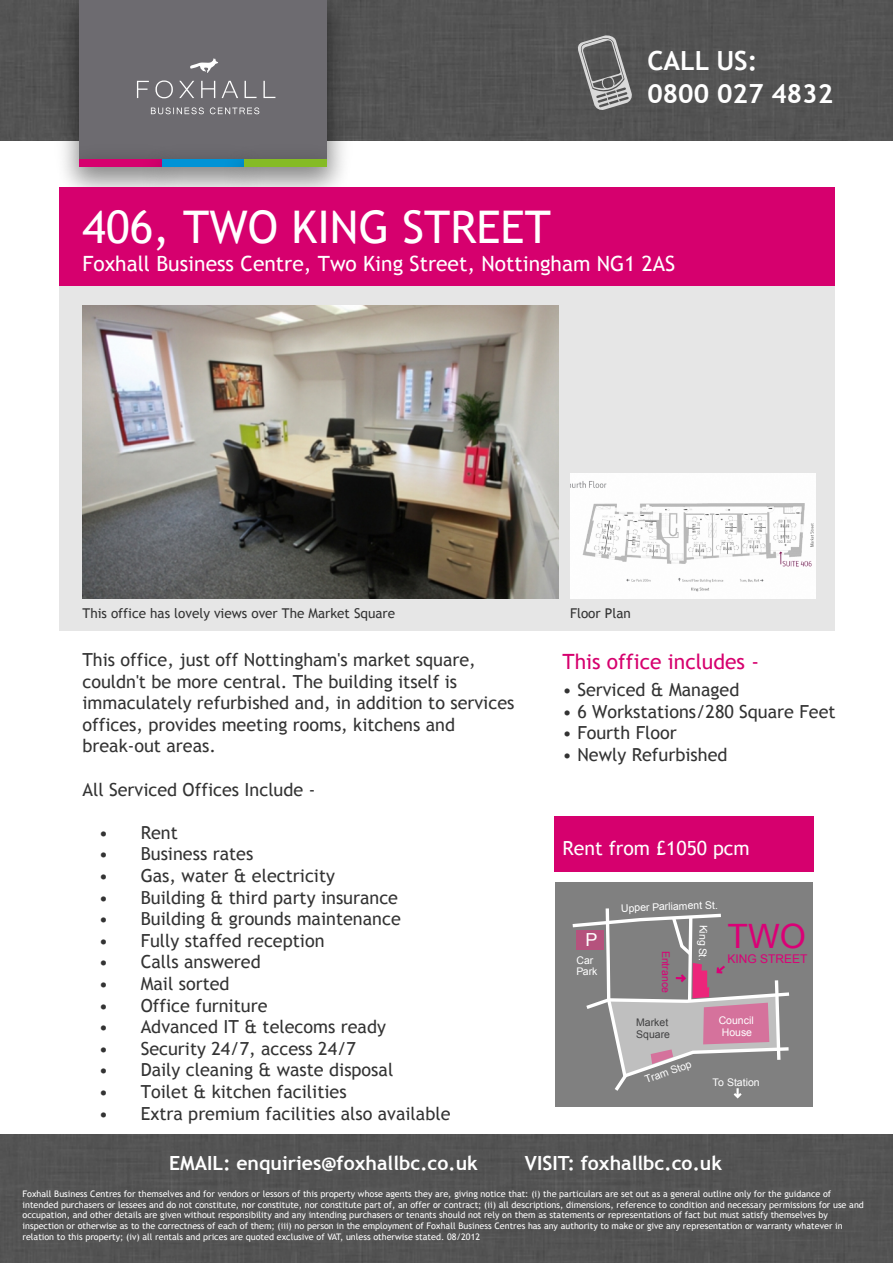
<style>
.page{position:relative;width:893px;height:1263px;background:#fff}
.page>*{position:absolute;margin:0;border:0;box-sizing:border-box;transform-origin:0 0}
.t1{font:45px "Trebuchet MS";color:#fff}
.t2{font:33.6px "Arial";color:#da0076}
.t3{font:700 26.4px/32.4px "Trebuchet MS";color:#fff}
.t4{font:21px "Trebuchet MS";color:#fff}
.t5{font:21px "Trebuchet MS";color:#d6006e}
.t6{font:700 19.5px "Trebuchet MS";color:#fff}
.t7{font:19.5px "Trebuchet MS";color:#fff}
.t8{font:18px/21.6px "Trebuchet MS";color:#333}
.t9{font:18px "Arial";color:#fff}
.t10{font:13.5px "Trebuchet MS";color:#333}
.t11{font:12px "Arial";color:#da0076}
.t12{font:10.5px/11.4px "Arial";color:#fff}
.t13{font:10.5px/11.4px "Arial";color:#404041}
.t14{font:10.5px "Arial";color:#da0076}
.t15{font:9px/10.8px "Trebuchet MS";color:#fff}
</style>
<div class="page">
<div style="left:0;top:1134px;width:893px;height:129px;background:#535353"></div>
<div style="left:59px;top:268px;width:775px;height:363px;background:#e6e6e6"></div>
<div style="left:0;top:0;width:893px;height:140px;background:#535353"></div>
<img style="left:46px;top:0;width:314px;height:137px">
<div style="left:79px;top:0;width:248px;height:159px;background:#6d6b70"></div>
<svg style="left:137px;top:81px;width:12px;height:17px"></svg>
<svg style="left:155px;top:80px;width:18px;height:18px"></svg>
<svg style="left:179px;top:81px;width:15px;height:17px"></svg>
<svg style="left:201px;top:81px;width:14px;height:17px"></svg>
<svg style="left:222px;top:81px;width:16px;height:17px"></svg>
<svg style="left:245px;top:81px;width:12px;height:17px"></svg>
<svg style="left:263px;top:81px;width:12px;height:17px"></svg>
<svg style="left:190px;top:58px;width:28px;height:15px"></svg>
<svg style="left:151px;top:107px;width:53px;height:7px"></svg>
<svg style="left:210px;top:107px;width:49px;height:7px"></svg>
<img style="left:46px;top:137px;width:83px;height:50px">
<div style="left:79px;top:159px;width:83px;height:8px;background:#d6006e"></div>
<div style="left:162px;top:159px;width:83px;height:8px;background:#0093d6"></div>
<img style="left:212px;top:137px;width:148px;height:50px">
<div style="left:244px;top:159px;width:83px;height:8px;background:#85bb25"></div>
<svg style="left:577px;top:35px;width:56px;height:76px;background:#777"></svg>
<div style="left:59px;top:187px;width:775px;height:99px;background:#d6006e"></div>
<div style="left:555px;top:882px;width:257px;height:224px;background:#808080"></div>
<svg style="left:572px;top:908px;width:218px;height:190px"></svg>
<div style="left:555px;top:817px;width:259px;height:55px;background:#d6006e"></div>
<img style="left:82px;top:305px;width:476px;height:293px">
<img style="left:570px;top:473px;width:245px;height:125px">
<h3 class="t3" style="left:647px;top:45px;width:187px">CALL US:<br>0800 027 4832</h3>
<h1 class="t1" style="left:82px;top:201px;width:470px">406, TWO KING STREET</h1>
<h3 class="t4" style="left:82px;top:252px;width:594px">Foxhall Business Centre, Two King Street, Nottingham NG1 2AS</h3>
<h3 class="t10" style="left:82px;top:605px;width:314px">This office has lovely views over The Market Square</h3>
<h3 class="t10" style="left:570px;top:605px;width:62px">Floor Plan</h3>
<h3 class="t8" style="left:82px;top:649px;width:433px">This office, just off Nottingham's market square, couldn't be more central. The building itself is immaculately refurbished and, in addition to services offices, provides meeting rooms, kitchens and break-out areas.</h3>
<h3 class="t8" style="left:82px;top:778px;width:234px">All Serviced Offices Include -</h3>
<h3 class="t8" style="left:99px;top:821px;width:11px">•</h3>
<h3 class="t8" style="left:141px;top:821px;width:39px">Rent</h3>
<h3 class="t8" style="left:99px;top:843px;width:11px">•</h3>
<h3 class="t8" style="left:141px;top:843px;width:114px">Business rates</h3>
<h3 class="t8" style="left:99px;top:865px;width:11px">•</h3>
<h3 class="t8" style="left:141px;top:865px;width:196px">Gas, water &amp; electricity</h3>
<h3 class="t8" style="left:99px;top:886px;width:11px">•</h3>
<h3 class="t8" style="left:141px;top:886px;width:259px">Building &amp; third party insurance</h3>
<h3 class="t8" style="left:99px;top:908px;width:11px">•</h3>
<h3 class="t8" style="left:141px;top:908px;width:262px">Building &amp; grounds maintenance</h3>
<h3 class="t8" style="left:99px;top:929px;width:11px">•</h3>
<h3 class="t8" style="left:141px;top:929px;width:185px">Fully staffed reception</h3>
<h3 class="t8" style="left:99px;top:951px;width:11px">•</h3>
<h3 class="t8" style="left:141px;top:951px;width:122px">Calls answered</h3>
<h3 class="t8" style="left:99px;top:973px;width:11px">•</h3>
<h3 class="t8" style="left:141px;top:973px;width:90px">Mail sorted</h3>
<h3 class="t8" style="left:99px;top:994px;width:11px">•</h3>
<h3 class="t8" style="left:141px;top:994px;width:128px">Office furniture</h3>
<h3 class="t8" style="left:99px;top:1016px;width:11px">•</h3>
<h3 class="t8" style="left:141px;top:1016px;width:247px">Advanced IT &amp; telecoms ready</h3>
<h3 class="t8" style="left:99px;top:1037px;width:11px">•</h3>
<h3 class="t8" style="left:141px;top:1037px;width:217px">Security 24/7, access 24/7</h3>
<h3 class="t8" style="left:99px;top:1059px;width:11px">•</h3>
<h3 class="t8" style="left:141px;top:1059px;width:254px">Daily cleaning &amp; waste disposal</h3>
<h3 class="t8" style="left:99px;top:1081px;width:11px">•</h3>
<h3 class="t8" style="left:141px;top:1081px;width:208px">Toilet &amp; kitchen facilities</h3>
<h3 class="t8" style="left:99px;top:1102px;width:11px">•</h3>
<h3 class="t8" style="left:141px;top:1102px;width:311px">Extra premium facilities also available</h3>
<h3 class="t5" style="left:562px;top:649px;width:198px">This office includes -</h3>
<h3 class="t8" style="left:562px;top:679px;width:178px">• Serviced &amp; Managed</h3>
<h3 class="t8" style="left:562px;top:700px;width:275px">• 6 Workstations/280 Square Feet</h3>
<h3 class="t8" style="left:562px;top:722px;width:116px">• Fourth Floor</h3>
<h3 class="t8" style="left:562px;top:743px;width:166px">• Newly Refurbished</h3>
<h3 class="t7" style="left:562px;top:837px;width:189px">Rent from £1050 pcm</h3>
<h3 class="t9" style="left:585px;top:928px;width:14px">P</h3>
<p class="t12" style="left:576px;top:954px;width:23px">Car<br>Park</p>
<p class="t12" style="left:621px;top:902px;width:98px;rotate:-2deg">Upper Parliament St.</p>
<p class="t12" style="left:709px;top:925px;width:38px;rotate:91deg">K gni . tS</p>
<p class="t14" style="left:673px;top:950px;width:44px;rotate:90deg">Entrance</p>
<h2 class="t2" style="left:727px;top:914px;width:80px">TWO</h2>
<h3 class="t11" style="left:727px;top:951px;width:81px">KING STREET</h3>
<p class="t13" style="left:636px;top:1017px;width:35px">Market<br>Square</p>
<p class="t12" style="left:719px;top:1015px;width:37px">Council<br>House</p>
<p class="t12" style="left:643px;top:1074px;width:50px;rotate:-20deg">Tram Stop</p>
<p class="t12" style="left:713px;top:1076px;width:49px">To Station</p>
<h3 class="t6" style="left:169px;top:1150px;width:310px">EMAIL: enquiries@foxhallbc.co.uk</h3>
<h3 class="t6" style="left:525px;top:1150px;width:199px">VISIT: foxhallbc.co.uk</h3>
<p class="t15" style="left:23px;top:1188px;width:843px">Foxhall Business Centres for themselves and for vendors or lessors of this property whose agents they are, giving notice that: (i) the particulars are set out as a general outline only for the guidance of intended purchasers or lessees and do not constitute, nor constitute, nor constitute part of, an offer or contract; (ii) all descriptions, dimensions, reference to condition and necessary permissions for use and occupation, and other details are given without responsibility and any intending purchasers or tenants should not rely on them as statements or representations of fact but must satisfy themselves by inspection or otherwise as to the correctness of each of them; (iii) no person in the employment of Foxhall Business Centres has any authority to make or give any representation or warranty whatever in relation to this property; (iv) all rentals and prices are quoted exclusive of VAT, unless otherwise stated. 08/2012</p>
</div>
